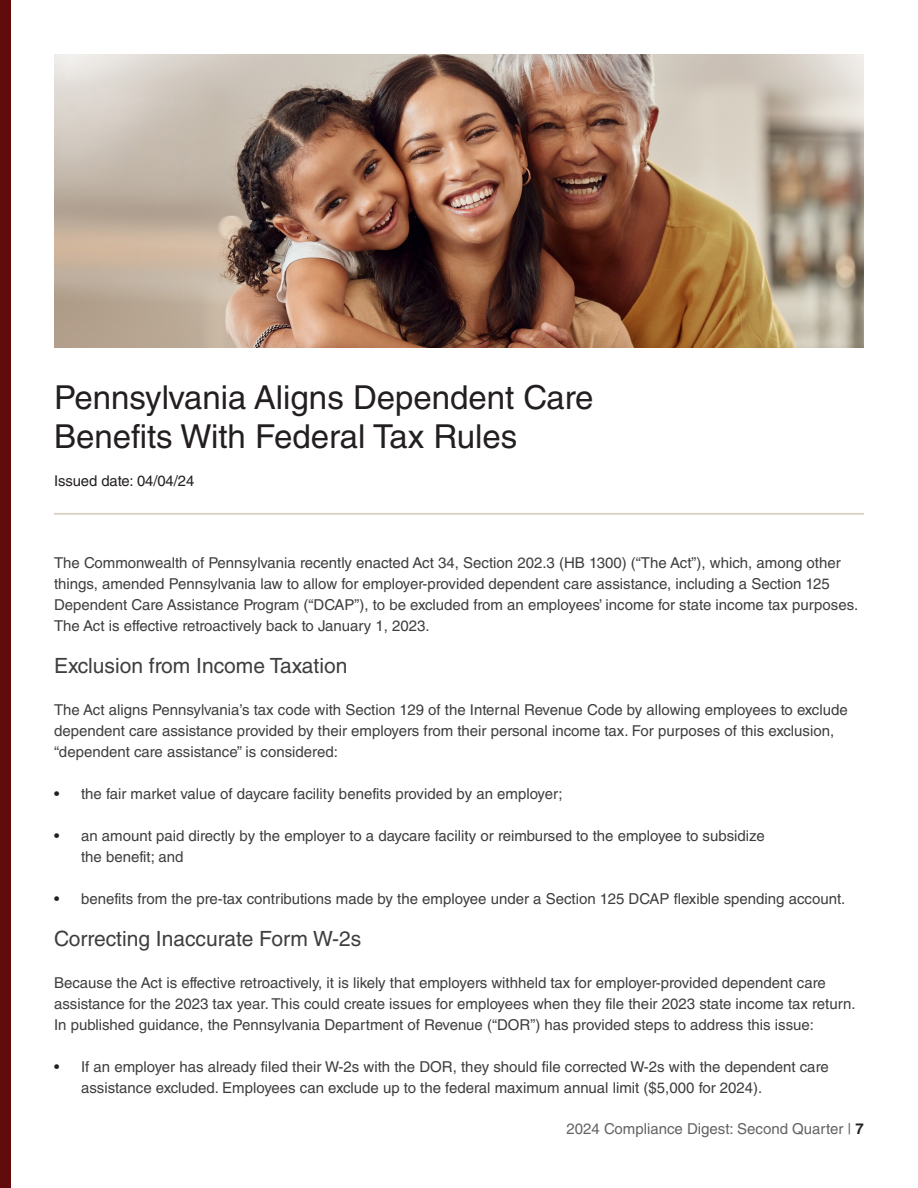
<style>
.page{position:relative;width:918px;height:1188px;background:#fff}
.page>*{position:absolute;margin:0;border:0;box-sizing:border-box;transform-origin:0 0}
.t1{font:33px/39px "Helvetica LT Std";color:#231f20}
.t2{font:21px "Helvetica LT Std";color:#3e3e3f}
.t3{font:15px/21px "Helvetica LT Std";color:#3e3e3f}
.t4{font:15px "Helvetica LT Std";color:#636366}
.t5{font:14.85px "Helvetica LT Std";letter-spacing:-.005em;color:#231f20}
.s1{color:#231f20}
.s2{font-weight:700;color:#231f20}
</style>
<div class="page">
<div style="left:0;top:0;width:11px;height:1188px;background:#620b0c"></div>
<hr style="left:54px;top:513px;width:810px;height:1px;background:#d8d0c0">
<img style="left:54px;top:54px;width:810px;height:294px">
<p class="t1" style="left:54px;top:378px;width:541px">Pennsylvania Aligns Dependent Care<br>Benefits With Federal Tax Rules</p>
<p class="t5" style="left:54px;top:472px;width:142px">Issued date: 04/04/24</p>
<p class="t3" style="left:54px;top:552px;width:806px">The Commonwealth of Pennsylvania recently enacted Act 34, Section 202.3 (HB 1300) (“The Act”), which, among other things, amended Pennsylvania law to allow for employer-provided dependent care assistance, including a Section 125<br>Dependent Care Assistance Program (“DCAP”), to be excluded from an employees’ income for state income tax purposes.<br>The Act is effective retroactively back to January 1, 2023.</p>
<p class="t2" style="left:54px;top:653px;width:295px">Exclusion from Income Taxation</p>
<p class="t3" style="left:54px;top:699px;width:795px">The Act aligns Pennsylvania’s tax code with Section 129 of the Internal Revenue Code by allowing employees to exclude dependent care assistance provided by their employers from their personal income tax. For purposes of this exclusion, “dependent care assistance” is considered:</p>
<p class="t3" style="left:54px;top:783px;width:510px"><span class="s1">•</span> the fair market value of daycare facility benefits provided by an employer;</p>
<p class="t3" style="left:81px;top:825px;width:685px;text-indent:-27px"><span class="s1">•</span> an amount paid directly by the employer to a daycare facility or reimbursed to the employee to subsidize the benefit; and</p>
<p class="t3" style="left:54px;top:888px;width:793px"><span class="s1">•</span> benefits from the pre-tax contributions made by the employee under a Section 125 DCAP flexible spending account.</p>
<p class="t2" style="left:54px;top:926px;width:309px">Correcting Inaccurate Form W-2s</p>
<p class="t3" style="left:54px;top:972px;width:803px">Because the Act is effective retroactively, it is likely that employers withheld tax for employer-provided dependent care assistance for the 2023 tax year. This could create issues for employees when they file their 2023 state income tax return.<br>In published guidance, the Pennsylvania Department of Revenue (“DOR”) has provided steps to address this issue:</p>
<p class="t3" style="left:81px;top:1056px;width:749px;text-indent:-27px"><span class="s1">•</span> If an employer has already filed their W-2s with the DOR, they should file corrected W-2s with the dependent care assistance excluded. Employees can exclude up to the federal maximum annual limit ($5,000 for 2024).</p>
<p class="t4" style="left:566px;top:1120px;width:299px">2024 Compliance Digest: Second Quarter | <span class="s2">7</span></p>
</div>
